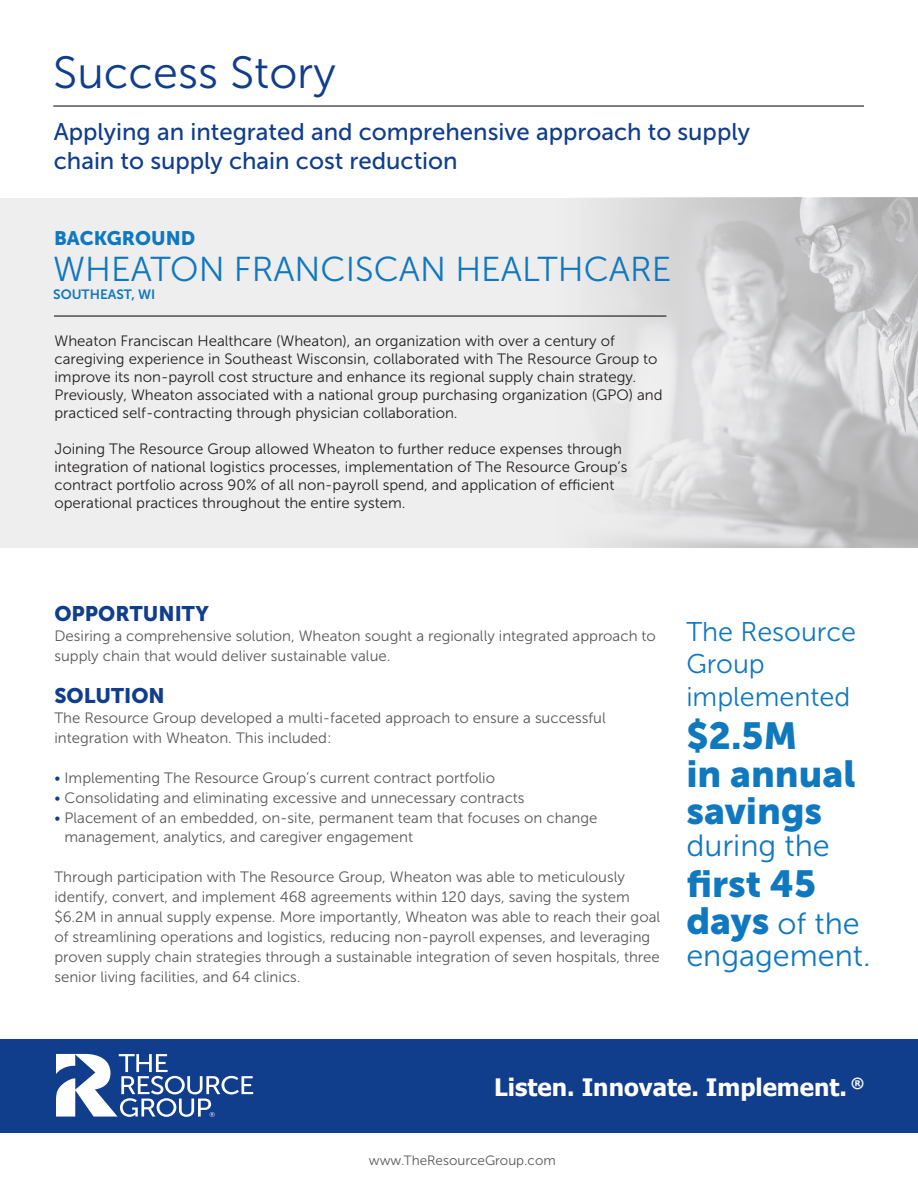
<style>
.page{position:relative;width:918px;height:1188px;background:#fff}
.page>*{position:absolute;margin:0;border:0;box-sizing:border-box;transform-origin:0 0}
.t1{font:45px "Museo Sans 300";color:#103d8c}
.Text{font:37.5px/37.5px "Museo Sans 900";color:#1078bf}
.Text-2{font:34.5px "Museo Sans 300";color:#1078bf}
.Text-3{font:30.6px/32.2px "Museo Sans 300";color:#1078bf}
.Text-4{font:27px/32.2px "Museo Sans 300";color:#1078bf}
.Text-5{font:24px/28.8px "Museo Sans 500";color:#103d8c}
.t2{font:700 24px "Tahoma";color:#fff}
.Text-6{font:21px "Museo Sans 900";color:#103d8c}
.Text-7{font:19.5px "Museo Sans 900";color:#1078bf}
.Text-8{font:15px/19.8px "Museo Sans 300";color:#57585a}
.Text-9{font:15px/18px "Museo Sans 300";color:#231f20}
.Text-10{font:13.5px "Museo Sans 300";color:#57585a}
.Text-11{font:13.5px "Museo Sans 700";color:#1078bf}
.s1{color:#103d8c}
.s2{font-family:"Museo Sans 900";font-size:37.5px}
</style>
<div class="page">
<div style="left:0;top:198px;width:918px;height:350px;background:#eeeeef"></div>
<div style="left:0;top:1040px;width:918px;height:93px;background:#103d8c"></div>
<hr style="left:53px;top:106px;width:811px;height:1px;background:#000">
<svg style="left:56px;top:1054px;width:197px;height:63px"></svg>
<img style="left:508px;top:198px;width:410px;height:350px">
<hr style="left:54px;top:316px;width:612px;height:1px;background:#000">
<p class="t1" style="left:53px;top:48px;width:284px">Success Story</p>
<p class="Text-5" style="left:54px;top:118px;width:698px">Applying an integrated and comprehensive approach to supply chain to supply chain cost reduction</p>
<p class="Text-7" style="left:54px;top:227px;width:143px">BACKGROUND</p>
<p class="Text-2" style="left:53px;top:251px;width:620px">WHEATON FRANCISCAN HEALTHCARE</p>
<p class="Text-11" style="left:53px;top:287px;width:104px">SOUTHEAST, WI</p>
<p class="Text-9" style="left:54px;top:332px;width:605px">Wheaton Franciscan Healthcare (Wheaton), an organization with over a century of caregiving experience in Southeast Wisconsin, collaborated with The Resource Group to improve its non-payroll cost structure and enhance its regional supply chain strategy.</p>
<p class="Text-9" style="left:54px;top:386px;width:610px">Previously, Wheaton associated with a national group purchasing organization (GPO) and practiced self-contracting through physician collaboration.</p>
<p class="Text-9" style="left:54px;top:440px;width:574px">Joining The Resource Group allowed Wheaton to further reduce expenses through integration of national logistics processes, implementation of The Resource Group’s contract portfolio across 90% of all non-payroll spend, and application of efficient operational practices throughout the entire system.</p>
<p class="Text-6" style="left:54px;top:602px;width:156px">OPPORTUNITY</p>
<p class="Text-8" style="left:54px;top:626px;width:603px">Desiring a comprehensive solution, Wheaton sought a regionally integrated approach to supply chain that would deliver sustainable value.</p>
<p class="Text-6" style="left:54px;top:684px;width:112px">SOLUTION</p>
<p class="Text-8" style="left:54px;top:708px;width:553px">The Resource Group developed a multi-faceted approach to ensure a successful integration with Wheaton. This included:</p>
<p class="Text-8" style="left:54px;top:768px;width:442px"><span class="s1">•</span> Implementing The Resource Group’s current contract portfolio</p>
<p class="Text-8" style="left:54px;top:788px;width:472px"><span class="s1">•</span> Consolidating and eliminating excessive and unnecessary contracts</p>
<p class="Text-8" style="left:65px;top:808px;width:534px;text-indent:-10px"><span class="s1">•</span> Placement of an embedded, on-site, permanent team that focuses on change management, analytics, and caregiver engagement</p>
<p class="Text-8" style="left:54px;top:867px;width:607px">Through participation with The Resource Group, Wheaton was able to meticulously identify, convert, and implement 468 agreements within 120 days, saving the system $6.2M in annual supply expense. More importantly, Wheaton was able to reach their goal of streamlining operations and logistics, reducing non-payroll expenses, and leveraging proven supply chain strategies through a sustainable integration of seven hospitals, three senior living facilities, and 64 clinics.</p>
<p class="Text-4" style="left:686px;top:616px;width:171px">The Resource<br>Group implemented</p>
<p class="Text" style="left:686px;top:717px;width:171px">$2.5M<br>in annual savings</p>
<p class="Text-3" style="left:686px;top:830px;width:145px">during the</p>
<p class="Text" style="left:686px;top:865px;width:131px">first 45</p>
<p class="Text-3" style="left:686px;top:908px;width:186px"><span class="s2">days</span> of the engagement.</p>
<p class="t2" style="left:494px;top:1071px;width:371px">Listen. Innovate. Implement. <sup>®</sup></p>
<p class="Text-10" style="left:369px;top:1153px;width:188px">www.TheResourceGroup.com</p>
</div>
